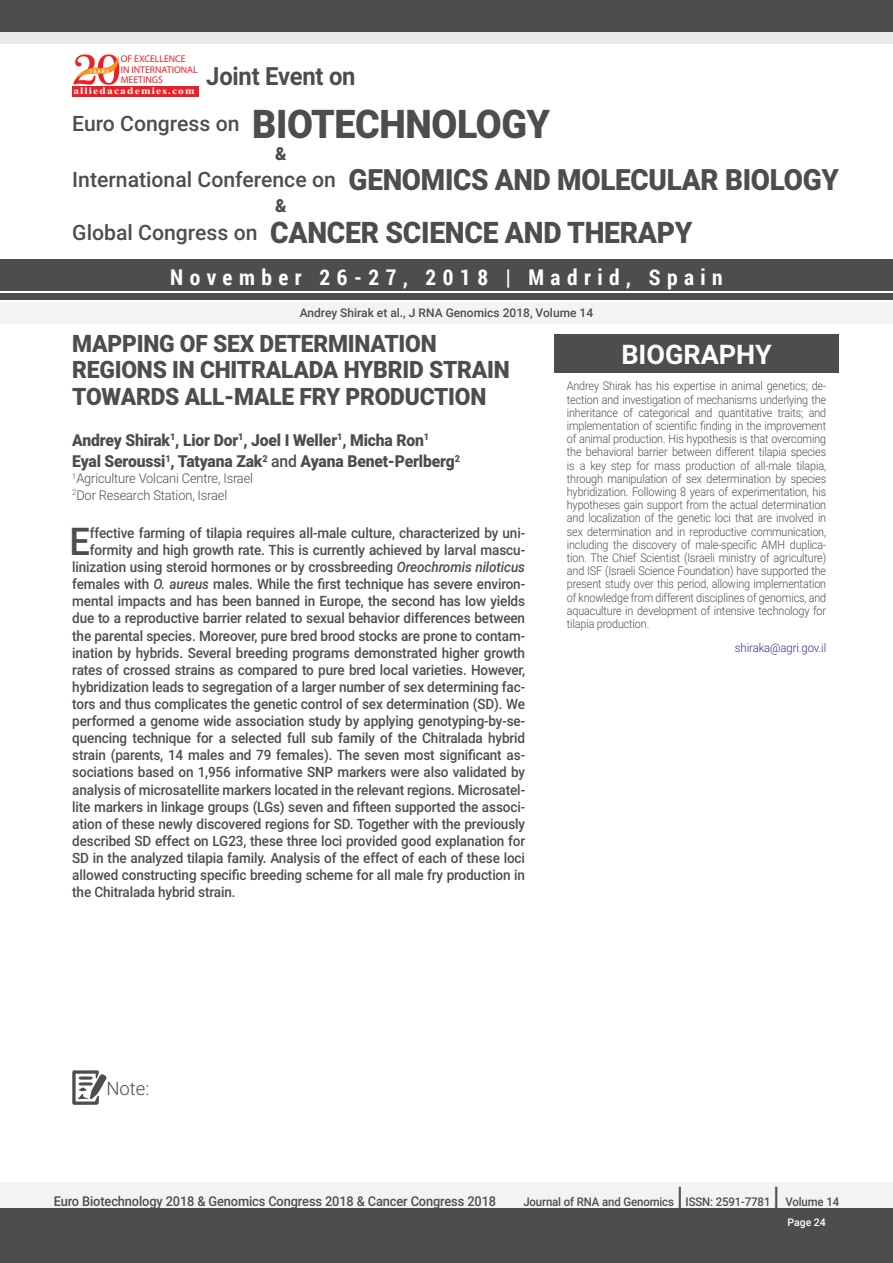
<style>
.page{position:relative;width:893px;height:1263px;background:#fff}
.page>*{position:absolute;margin:0;border:0;box-sizing:border-box;transform-origin:0 0}
.t1{font:500 38.25px "Roboto";color:#4d4d4f;scale:.95 1}
.t2{font:900 29.7px "Roboto";letter-spacing:-.01em;color:#4d4d4f;scale:.95 1}
.t3{font:900 29.25px "Roboto";letter-spacing:-.01em;color:#4d4d4f;scale:.95 1}
.t4{font:700 27px "Roboto";color:#fff}
.t5{font:500 27px "Roboto";color:#4d4d4f;scale:.95 1}
.t6{font:700 25.05px "Roboto";letter-spacing:-.01em;color:#4d4d4f;scale:.95 1}
.t7{font:900 24px/26.4px "Roboto";letter-spacing:-.01em;color:#4d4d4f;scale:.95 1}
.t8{font:700 21.6px "Roboto Condensed";letter-spacing:.3em;color:#fff}
.t9{font:500 21.15px "Roboto";color:#4d4d4f}
.t10{font:300 18.45px "Roboto";color:#4d4d4f}
.t11{font:900 18px "Roboto";color:#4d4d4f;scale:.95 1}
.t12{font:900 16.5px/21.5px "Roboto";letter-spacing:-.01em;color:#4d4d4f;scale:.95 1}
.t13{font:500 14.25px "Roboto";letter-spacing:-.01em;color:#4d4d4f;scale:.95 1}
.t14{font:500 13.5px "Roboto";letter-spacing:-.01em;color:#4d4d4f;scale:.95 1}
.t15{font:300 13.5px/16.2px "Roboto";letter-spacing:-.01em;color:#4d4d4f;scale:.95 1}
.t16{font:300 12px/13.2px "Roboto";letter-spacing:-.01em;color:#4d4d4f;text-align:justify;scale:.9 1}
.t17{font:500 12px "Roboto";letter-spacing:-.01em;color:#4d4d4f;scale:.95 1}
.t18{font:500 12px "Roboto";letter-spacing:-.01em;color:#4d4d4f}
.t19{font:300 12px "Roboto";letter-spacing:-.01em;color:#2e3092;scale:.95 1}
.t20{font:500 10.5px "Roboto";color:#fff}
.t21{font:9.75px/10.5px "Myriad Pro";color:#ed1f24}
.t22{font:700 9.75px "Times New Roman";letter-spacing:.1em;color:#fff;scale:1.18 1}
.t23{font:4.95px "Oregon LDO Black";letter-spacing:.24em;color:#fff;scale:1.06 1}
.s1{font-weight:900;font-size:39.6px}
.s2{font-weight:500;font-size:21.15px}
.s3{font-weight:500}
.s4{font-style:italic}
</style>
<div class="page">
<div style="left:0;top:1182px;width:893px;height:27px;background:#f3f3f4"></div>
<div style="left:0;top:1209px;width:893px;height:54px;background:#4d4d4f"></div>
<svg style="left:72px;top:1070px;width:35px;height:35px"></svg>
<div style="left:0;top:13px;width:893px;height:31px;background:#eaeaeb"></div>
<div style="left:0;top:259px;width:893px;height:31px;background:#4d4d4f"></div>
<div style="left:0;top:0;width:893px;height:31px;background:#4d4d4f"></div>
<div style="left:0;top:293px;width:893px;height:7px;background:#4d4d4f"></div>
<div style="left:0;top:302px;width:893px;height:21px;background:#f3f3f4"></div>
<div style="left:72px;top:86px;width:127px;height:10px;background:#ed1f24"></div>
<svg style="left:74px;top:54px;width:46px;height:31px"></svg>
<div style="left:554px;top:334px;width:285px;height:39px;background:#4d4d4f"></div>
<p class="t21" style="left:121px;top:54px;width:79px">OF EXCELLENCE<br>IN INTERNATIONAL<br>MEETINGS</p>
<p class="t22" style="left:73px;top:84px;width:104px">alliedacademies.com</p>
<p class="t23" style="left:90px;top:68px;width:20px">YEARS</p>
<h3 class="t6" style="left:206px;top:59px;width:159px">Joint Event on</h3>
<h3 class="t9" style="left:72px;top:108px;width:479px">Euro Congress on <span class="s1">BIOTECHNOLOGY</span></h3>
<h3 class="t3" style="left:72px;top:159px;width:808px"><span class="s2">International Conference on</span> GENOMICS AND MOLECULAR BIOLOGY</h3>
<h2 class="t2" style="left:72px;top:212px;width:654px"><span class="s2">Global Congress on</span> CANCER SCIENCE AND THERAPY</h2>
<p class="t11" style="left:275px;top:141px;width:14px">&amp;</p>
<p class="t11" style="left:275px;top:193px;width:14px">&amp;</p>
<h3 class="t8" style="left:170px;top:262px;width:554px">November 26-27, 2018 | Madrid, Spain</h3>
<p class="t18" style="left:300px;top:304px;width:295px">Andrey Shirak et al., J RNA Genomics 2018, Volume 14</p>
<h3 class="t7" style="left:72px;top:329px;width:462px">MAPPING OF SEX DETERMINATION<br>REGIONS IN CHITRALADA HYBRID STRAIN<br>TOWARDS ALL-MALE FRY PRODUCTION</h3>
<p class="t12" style="left:72px;top:429px;width:410px">Andrey Shirak<sup>1</sup>, Lior Dor<sup>1</sup>, Joel I Weller<sup>1</sup>, Micha Ron<sup>1<br></sup>Eyal Seroussi<sup>1</sup>, Tatyana Zak<sup>2</sup> <span class="s3">and</span> Ayana Benet-Perlberg<sup>2</sup></p>
<p class="t15" style="left:72px;top:470px;width:192px"><sup>1</sup>Agriculture Volcani Centre, Israel<br><sup>2</sup>Dor Research Station, Israel</p>
<h1 class="t1" style="left:70px;top:515px;width:23px">E</h1>
<p class="t13" style="left:90px;top:523px;width:460px">ffective farming of tilapia requires all-male culture, characterized by uni-</p>
<h3 class="t4" style="left:621px;top:335px;width:152px">BIOGRAPHY</h3>
<p class="t16" style="left:567px;top:379px;width:290px">Andrey Shirak has his expertise in animal genetics; de&shy;tection and investigation of mechanisms underlying the inheritance of categorical and quantitative traits; and implementation of scientific finding in the improvement of animal production. His hypothesis is that overcoming the behavioral barrier between different tilapia species is a key step for mass production of all-male tilapia, through manipulation of sex determination by species hybridization. Following 8 years of experimentation, his hypotheses gain support from the actual determination and localization of the genetic loci that are involved in sex determination and in reproductive communication, including the discovery of male-specific AMH duplica&shy;tion. The Chief Scientist (Israeli ministry of agriculture) and ISF (Israeli Science Foundation) have supported the present study over this period, allowing implementation of knowledge from different disciplines of genomics, and aquaculture in development of intensive technology for tilapia production.</p>
<p class="t19" style="left:735px;top:639px;width:98px">shiraka@agri.gov.il</p>
<p class="t13" style="left:90px;top:540px;width:460px">formity and high growth rate. This is currently achieved by larval mascu-</p>
<p class="t13" style="left:72px;top:557px;width:478px">linization using steroid hormones or by crossbreeding <span class="s4">Oreochromis niloticus</span></p>
<p class="t13" style="left:72px;top:574px;width:478px">females with <span class="s4">O. aureus</span> males. While the first technique has severe environ-</p>
<p class="t13" style="left:72px;top:591px;width:478px">mental impacts and has been banned in Europe, the second has low yields</p>
<p class="t13" style="left:72px;top:608px;width:478px">due to a reproductive barrier related to sexual behavior differences between</p>
<p class="t13" style="left:72px;top:625px;width:478px">the parental species. Moreover, pure bred brood stocks are prone to contam-</p>
<p class="t13" style="left:72px;top:643px;width:478px">ination by hybrids. Several breeding programs demonstrated higher growth</p>
<p class="t13" style="left:72px;top:660px;width:478px">rates of crossed strains as compared to pure bred local varieties. However,</p>
<p class="t13" style="left:72px;top:677px;width:478px">hybridization leads to segregation of a larger number of sex determining fac-</p>
<p class="t13" style="left:72px;top:694px;width:478px">tors and thus complicates the genetic control of sex determination (SD). We</p>
<p class="t13" style="left:72px;top:711px;width:478px">performed a genome wide association study by applying genotyping-by-se-</p>
<p class="t13" style="left:72px;top:728px;width:478px">quencing technique for a selected full sub family of the Chitralada hybrid</p>
<p class="t13" style="left:72px;top:745px;width:478px">strain (parents, 14 males and 79 females). The seven most significant as-</p>
<p class="t13" style="left:72px;top:762px;width:478px">sociations based on 1,956 informative SNP markers were also validated by</p>
<p class="t13" style="left:72px;top:779px;width:478px">analysis of microsatellite markers located in the relevant regions. Microsatel-</p>
<p class="t13" style="left:72px;top:796px;width:478px">lite markers in linkage groups (LGs) seven and fifteen supported the associ-</p>
<p class="t13" style="left:72px;top:814px;width:478px">ation of these newly discovered regions for SD. Together with the previously</p>
<p class="t13" style="left:72px;top:831px;width:478px">described SD effect on LG23, these three loci provided good explanation for</p>
<p class="t13" style="left:72px;top:848px;width:478px">SD in the analyzed tilapia family. Analysis of the effect of each of these loci</p>
<p class="t13" style="left:72px;top:865px;width:478px">allowed constructing specific breeding scheme for all male fry production in</p>
<p class="t13" style="left:72px;top:882px;width:173px">the Chitralada hybrid strain.</p>
<p class="t10" style="left:106px;top:1075px;width:44px">Note:</p>
<p class="t14" style="left:54px;top:1191px;width:467px">Euro Biotechnology 2018 &amp; Genomics Congress 2018 &amp; Cancer Congress 2018</p>
<p class="t17" style="left:523px;top:1193px;width:160px">Journal of RNA and Genomics</p>
<h3 class="t5" style="left:677px;top:1177px;width:8px">|</h3>
<p class="t17" style="left:686px;top:1193px;width:91px">ISSN: 2591-7781</p>
<h3 class="t5" style="left:773px;top:1177px;width:8px">|</h3>
<p class="t17" style="left:785px;top:1193px;width:58px">Volume 14</p>
<p class="t20" style="left:787px;top:1215px;width:40px">Page 24</p>
</div>
